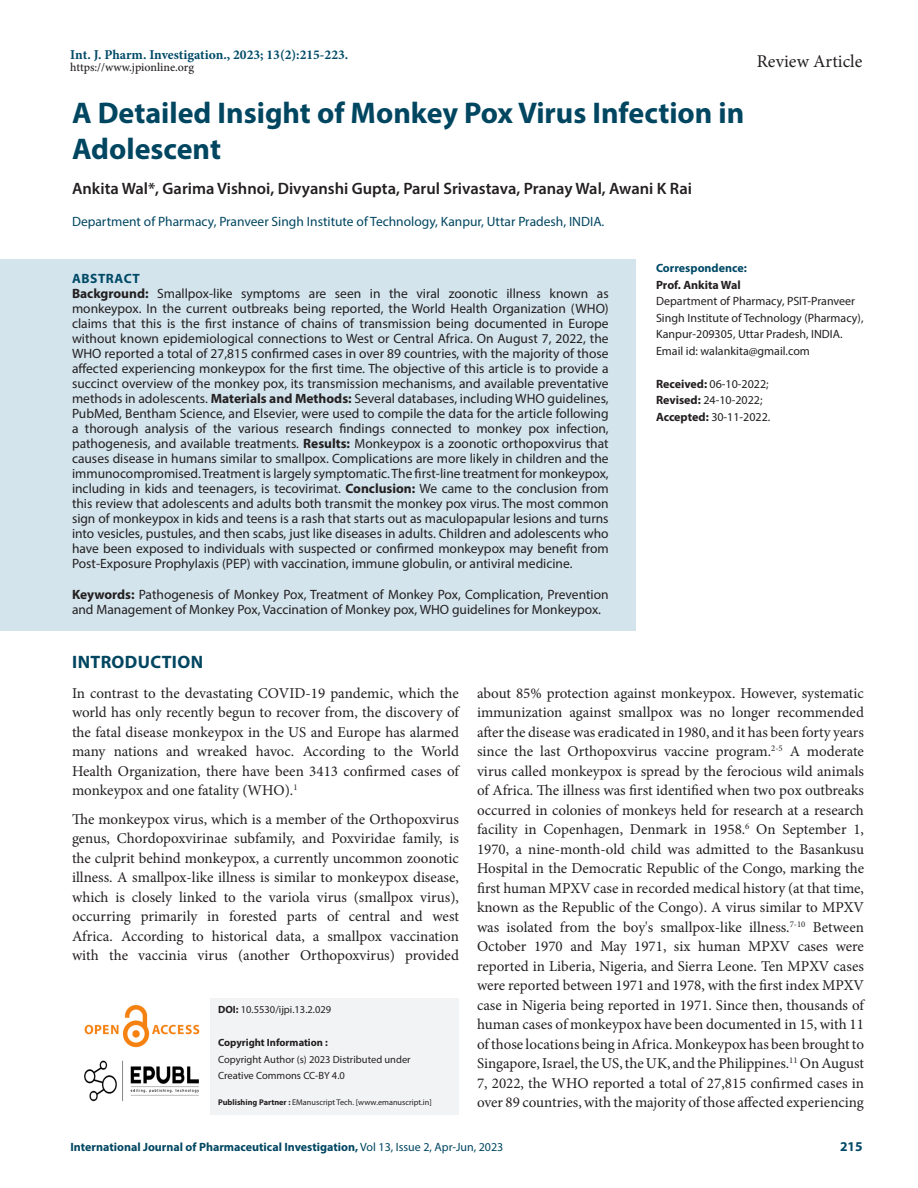
<style>
.page{position:relative;width:918px;height:1188px;background:#fff}
.page>*{position:absolute;margin:0;border:0;box-sizing:border-box;transform-origin:0 0}
.Art_Title{font:700 30px/36px "Myriad Pro";color:#004661}
.t1{font:18px "Minion Pro";letter-spacing:.005em;color:#231f20}
.Intro_head{font:700 18px "Myriad Pro";letter-spacing:.02em;color:#004661}
.Author_Names{font:600 16.5px "Myriad Pro";color:#231f20}
.Body_text{font:15px/19.5px "Minion Pro";color:#231f20;text-align:justify}
.Body_text__FO{font:15px/19.5px "Minion Pro";color:#231f20;text-align:justify}
.Abstract_TXT{font:13.5px/15px "Myriad Pro";color:#231f20;text-align:justify}
.KY{font:13.5px/15px "Myriad Pro";color:#231f20}
.Author_Affiliations{font:13.5px "Myriad Pro";color:#004661}
.t2{font:700 13.5px "Minion Pro";color:#004a67}
.ABS_Heading{font:700 13.5px "Myriad Pro";letter-spacing:.04em;color:#004a67}
.Correspondence_AU_Af{font:12px/16.5px "Myriad Pro";color:#231f20}
.t3{font:700 12px "Myriad Pro";color:#004661}
.Journal_Dates{font:12px/16.5px "Myriad Pro";color:#231f20}
.t4{font:500 12px "Minion Pro";letter-spacing:-.005em;color:#231f20}
.Correspondence_AU_Af-2{font:700 12px "Myriad Pro";color:#004a67}
.Correspondence_AU_Af-3{font:700 12px "Myriad Pro";color:#231f20}
.t5{font:10.5px/16.5px "Myriad Pro";color:#231f20}
.t6{font:700 10.5px "Myriad Pro";color:#231f20}
.t7{font:8.25px "Myriad Pro";color:#231f20}
.s1{font-weight:700}
.s2{font-weight:400}
</style>
<div class="page">
<img style="left:84px;top:1004px;width:116px;height:44px">
<img style="left:84px;top:1060px;width:115px;height:42px">
<div style="left:211px;top:998px;width:248px;height:36px;background:#f2f3f4"></div>
<div style="left:211px;top:1031px;width:248px;height:26px;background:#f2f3f4"></div>
<div style="left:211px;top:1048px;width:248px;height:25px;background:#f2f3f4"></div>
<div style="left:211px;top:1064px;width:248px;height:26px;background:#f2f3f4"></div>
<div style="left:211px;top:1084px;width:248px;height:30px;background:#f2f3f4"></div>
<div style="left:0;top:260px;width:636px;height:40px;background:#d3e4ec"></div>
<div style="left:0;top:275px;width:636px;height:310px;background:#d3e4ec"></div>
<div style="left:0;top:575px;width:636px;height:55px;background:#d3e4ec"></div>
<p class="t2" style="left:70px;top:45px;width:280px">Int. J. Pharm. Investigation., 2023; 13(2):215-223.</p>
<p class="t4" style="left:70px;top:59px;width:125px">https://www.jpionline.org</p>
<p class="Art_Title" style="left:72px;top:94px;width:674px">A Detailed Insight of Monkey Pox Virus Infection in<br>Adolescent</p>
<p class="Author_Names" style="left:72px;top:178px;width:622px">Ankita Wal*, Garima Vishnoi, Divyanshi Gupta, Parul Srivastava, Pranay Wal, Awani K Rai</p>
<p class="Author_Affiliations" style="left:72px;top:213px;width:534px">Department of Pharmacy, Pranveer Singh Institute of Technology, Kanpur, Uttar Pradesh, INDIA.</p>
<p class="t1" style="left:757px;top:49px;width:107px">Review Article</p>
<p class="Correspondence_AU_Af-2" style="left:656px;top:260px;width:92px">Correspondence:</p>
<p class="Correspondence_AU_Af-3" style="left:656px;top:277px;width:86px">Prof. Ankita Wal</p>
<p class="Correspondence_AU_Af" style="left:656px;top:293px;width:209px">Department of Pharmacy, PSIT-Pranveer<br>Singh Institute of Technology (Pharmacy),<br>Kanpur-209305, Uttar Pradesh, INDIA.</p>
<p class="Correspondence_AU_Af" style="left:656px;top:342px;width:155px">Email id: walankita@gmail.com</p>
<p class="ABS_Heading" style="left:72px;top:270px;width:69px">ABSTRACT</p>
<p class="Abstract_TXT" style="left:72px;top:286px;width:538px"><span class="s1">Background:</span> Smallpox-like symptoms are seen in the viral zoonotic illness known as monkeypox. In the current outbreaks being reported, the World Health Organization (WHO) claims that this is the first instance of chains of transmission being documented in Europe without known epidemiological connections to West or Central Africa. On August 7, 2022, the WHO reported a total of 27,815 confirmed cases in over 89 countries, with the majority of those affected experiencing monkeypox for the first time. The objective of this article is to provide a succinct overview of the monkey pox, its transmission mechanisms, and available preventative methods in adolescents. <span class="s1">Materials and Methods:</span> Several databases, including WHO guidelines, PubMed, Bentham Science, and Elsevier, were used to compile the data for the article following a thorough analysis of the various research findings connected to monkey pox infection, pathogenesis, and available treatments. <span class="s1">Results:</span> Monkeypox is a zoonotic orthopoxvirus that causes disease in humans similar to smallpox. Complications are more likely in children and the immunocompromised. Treatment is largely symptomatic. The first-line treatment for monkeypox, including in kids and teenagers, is tecovirimat. <span class="s1">Conclusion:</span> We came to the conclusion from this review that adolescents and adults both transmit the monkey pox virus. The most common sign of monkeypox in kids and teens is a rash that starts out as maculopapular lesions and turns into vesicles, pustules, and then scabs, just like diseases in adults. Children and adolescents who have been exposed to individuals with suspected or confirmed monkeypox may benefit from Post-Exposure Prophylaxis (PEP) with vaccination, immune globulin, or antiviral medicine.</p>
<p class="KY" style="left:72px;top:586px;width:538px"><span class="s1">Keywords:</span> Pathogenesis of Monkey Pox, Treatment of Monkey Pox, Complication, Prevention and Management of Monkey Pox, Vaccination of Monkey pox, WHO guidelines for Monkeypox.</p>
<p class="Intro_head" style="left:72px;top:650px;width:132px">INTRODUCTION</p>
<p class="Body_text__FO" style="left:72px;top:683px;width:388px">In contrast to the devastating COVID-19 pandemic, which the world has only recently begun to recover from, the discovery of the fatal disease monkeypox in the US and Europe has alarmed many nations and wreaked havoc. According to the World Health Organization, there have been 3413 confirmed cases of monkeypox and one fatality (WHO).<sup>1</sup></p>
<p class="Body_text" style="left:72px;top:809px;width:389px">The monkeypox virus, which is a member of the Orthopoxvirus genus, Chordopoxvirinae subfamily, and Poxviridae family, is the culprit behind monkeypox, a currently uncommon zoonotic illness. A smallpox-like illness is similar to monkeypox disease, which is closely linked to the variola virus (smallpox virus), occurring primarily in forested parts of central and west Africa. According to historical data, a smallpox vaccination with the vaccinia virus (another Orthopoxvirus) provided</p>
<p class="Journal_Dates" style="left:656px;top:375px;width:116px"><span class="s1">Received:</span> 06-10-2022;<br><span class="s1">Revised:</span> 24-10-2022;<br><span class="s1">Accepted:</span> 30-11-2022.</p>
<p class="Body_text" style="left:477px;top:683px;width:389px">about 85% protection against monkeypox. However, systematic immunization against smallpox was no longer recommended after the disease was eradicated in 1980, and it has been forty years since the last Orthopoxvirus vaccine program.<sup>2-5</sup> A moderate virus called monkeypox is spread by the ferocious wild animals of Africa. The illness was first identified when two pox outbreaks occurred in colonies of monkeys held for research at a research facility in Copenhagen, Denmark in 1958.<sup>6</sup> On September 1, 1970, a nine-month-old child was admitted to the Basankusu Hospital in the Democratic Republic of the Congo, marking the first human MPXV case in recorded medical history (at that time, known as the Republic of the Congo). A virus similar to MPXV was isolated from the boy's smallpox-like illness.<sup>7-10</sup> Between October 1970 and May 1971, six human MPXV cases were reported in Liberia, Nigeria, and Sierra Leone. Ten MPXV cases were reported between 1971 and 1978, with the first index MPXV case in Nigeria being reported in 1971. Since then, thousands of human cases of monkeypox have been documented in 15, with 11 of those locations being in Africa. Monkeypox has been brought to Singapore, Israel, the US, the UK, and the Philippines.<sup>11</sup> On August 7, 2022, the WHO reported a total of 27,815 confirmed cases in over 89 countries, with the majority of those affected experiencing</p>
<p class="t5" style="left:218px;top:1001px;width:115px"><span class="s1">DOI:</span> 10.5530/ijpi.13.2.029</p>
<p class="t6" style="left:218px;top:1036px;width:111px">Copyright Information :</p>
<p class="t5" style="left:218px;top:1051px;width:194px">Copyright Author (s) 2023 Distributed under<br>Creative Commons CC-BY 4.0</p>
<p class="t7" style="left:218px;top:1097px;width:215px"><span class="s1">Publishing Partner :</span> EManuscript Tech. [www.emanuscript.in]</p>
<p class="t3" style="left:70px;top:1139px;width:434px">International Journal of Pharmaceutical Investigation, <span class="s2">Vol 13, Issue 2, Apr-Jun, 2023</span></p>
<p class="ABS_Heading" style="left:840px;top:1137px;width:24px">215</p>
</div>
